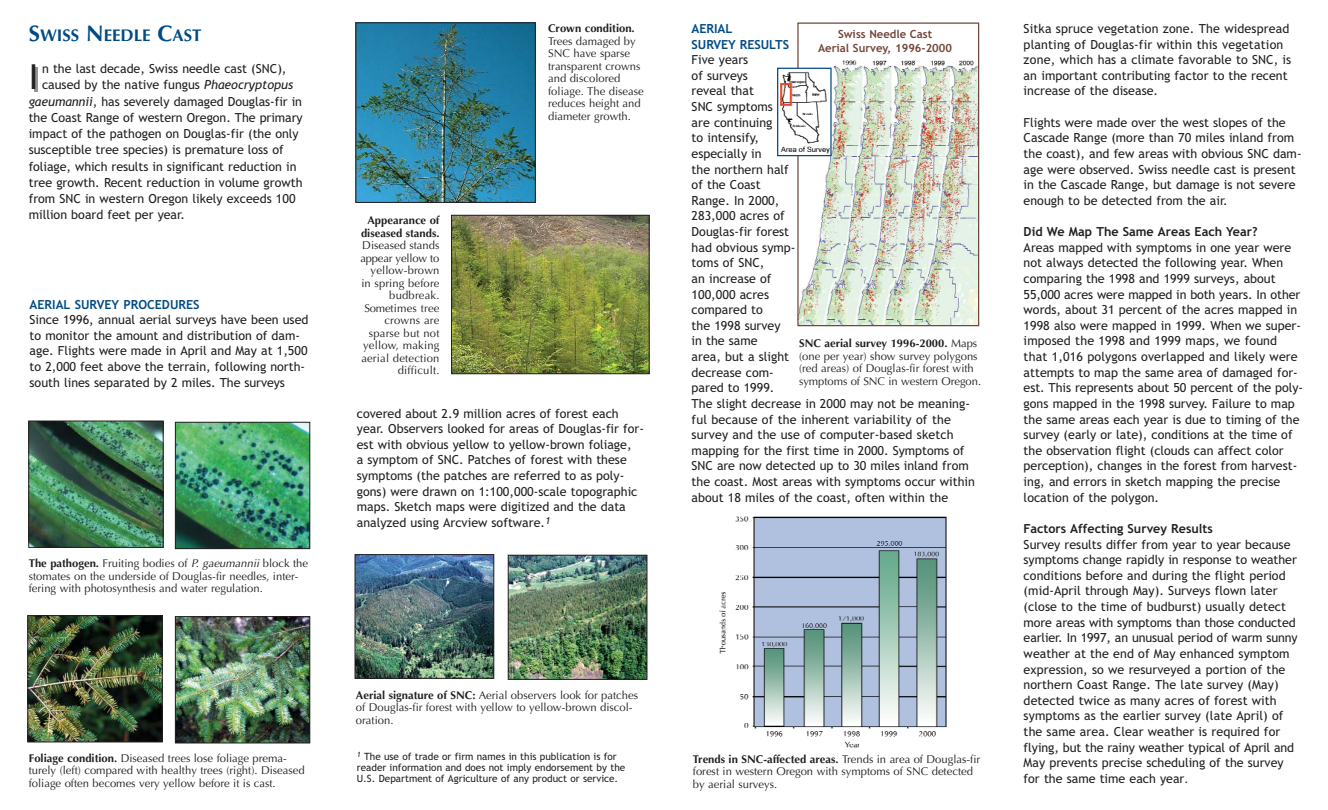
<style>
.page{position:relative;width:1328px;height:810px;background:#fff}
.page>*{position:absolute;margin:0;border:0;box-sizing:border-box;transform-origin:0 0}
.t1{font:34.5px "Trebuchet MS";color:#231f20}
.t2{font:700 16.88px "Optima";color:#004b85}
.t3{font:12.5px/15.6px "Trebuchet MS";color:#231f20}
.t4{font:700 12.5px "Trebuchet MS";color:#231f20}
.t5{font:700 12.5px/15.6px "Trebuchet MS";color:#004b85}
.t6{font:11.25px/12.5px "Optima";color:#231f20}
.t7{font:700 11.25px/12.5px "Optima";color:#231f20;text-align:center}
.t8{font:700 11.25px/13.5px "Trebuchet MS";color:#734739;text-align:center}
.t9{font:10px/11.2px "Trebuchet MS";color:#231f20}
.s1{font-size:22.5px}
.s2{font-style:italic}
.s3{font-weight:700}
.s4{font-size:10.75px}
</style>
<div class="page">
<hr style="left:34px;top:68px;width:4px;height:24px;background:#939598">
<img style="left:719px;top:516px;width:228px;height:232px">
<img style="left:357px;top:556px;width:135px;height:121px">
<div style="left:355px;top:554px;width:139px;height:125px;border:1px solid #231f20"></div>
<img style="left:510px;top:557px;width:135px;height:121px">
<div style="left:508px;top:555px;width:139px;height:125px;border:1px solid #231f20"></div>
<img style="left:357px;top:24px;width:176px;height:177px">
<div style="left:355px;top:22px;width:180px;height:181px;border:1px solid #231f20"></div>
<img style="left:453px;top:217px;width:194px;height:155px">
<div style="left:451px;top:215px;width:198px;height:159px;border:1px solid #231f20"></div>
<img style="left:30px;top:423px;width:131px;height:123px">
<div style="left:28px;top:421px;width:135px;height:127px;border:1px solid #231f20"></div>
<img style="left:177px;top:424px;width:131px;height:123px">
<div style="left:175px;top:422px;width:135px;height:127px;border:1px solid #231f20"></div>
<img style="left:30px;top:617px;width:130px;height:123px">
<div style="left:28px;top:615px;width:134px;height:127px;border:1px solid #231f20"></div>
<img style="left:177px;top:618px;width:131px;height:123px">
<div style="left:175px;top:616px;width:135px;height:127px;border:1px solid #231f20"></div>
<img style="left:799px;top:60px;width:178px;height:264px">
<div style="left:797px;top:22px;width:182px;height:304px;border:1px solid #734739"></div>
<div style="left:777px;top:68px;width:54px;height:88px;background:#fff"></div>
<img style="left:780px;top:72px;width:49px;height:82px">
<div style="left:777px;top:68px;width:54px;height:88px;border:1px solid #004b85"></div>
<h2 class="t2" style="left:29px;top:28px;width:174px"><span class="s1">S</span>WISS <span class="s1">N</span>EEDLE <span class="s1">C</span>AST</h2>
<h1 class="t1" style="left:29px;top:64px;width:11px">I</h1>
<p class="t3" style="left:42px;top:62px;width:246px">n the last decade, Swiss needle cast (SNC),</p>
<p class="t3" style="left:42px;top:78px;width:252px">caused by the native fungus <span class="s2">Phaeocryptopus</span></p>
<p class="t3" style="left:29px;top:95px;width:275px"><span class="s2">gaeumannii</span>, has severely damaged Douglas-fir in</p>
<p class="t3" style="left:29px;top:111px;width:275px">the Coast Range of western Oregon. The primary</p>
<p class="t3" style="left:29px;top:127px;width:271px">impact of the pathogen on Douglas-fir (the only</p>
<p class="t3" style="left:29px;top:143px;width:256px">susceptible tree species) is premature loss of</p>
<p class="t3" style="left:29px;top:160px;width:269px">foliage, which results in significant reduction in</p>
<p class="t3" style="left:29px;top:176px;width:275px">tree growth. Recent reduction in volume growth</p>
<p class="t3" style="left:29px;top:192px;width:268px">from SNC in western Oregon likely exceeds 100</p>
<p class="t3" style="left:29px;top:208px;width:158px">million board feet per year.</p>
<p class="t5" style="left:30px;top:297px;width:172px">AERIAL SURVEY PROCEDURES</p>
<p class="t3" style="left:30px;top:313px;width:280px">Since 1996, annual aerial surveys have been used to monitor the amount and distribution of dam&shy;age. Flights were made in April and May at 1,500 to 2,000 feet above the terrain, following north&shy;south lines separated by 2 miles. The surveys</p>
<p class="t6" style="left:29px;top:558px;width:281px"><span class="s3">The pathogen.</span> Fruiting bodies of <span class="s2">P. gaeumannii</span> block the stomates on the underside of Douglas-fir needles, inter&shy;fering with photosynthesis and water regulation.</p>
<p class="t6" style="left:29px;top:753px;width:277px"><span class="s3">Foliage condition.</span> Diseased trees lose foliage prema&shy;turely (left) compared with healthy trees (right). Diseased foliage often becomes very yellow before it is cast.</p>
<p class="t7" style="left:361px;top:215px;width:80px">Appearance of diseased stands.</p>
<p class="t6" style="left:360px;top:240px;width:81px;text-align:right">Diseased stands appear yellow to yellow-brown in spring before budbreak.<br>Sometimes tree crowns are sparse but not yellow, making aerial detection difficult.</p>
<p class="t7" style="left:548px;top:23px;width:88px">Crown condition.</p>
<p class="t6" style="left:548px;top:36px;width:97px">Trees damaged by<br>SNC have sparse transparent crowns and discolored foliage. The disease reduces height and diameter growth.</p>
<p class="t3" style="left:357px;top:406px;width:289px">covered about 2.9 million acres of forest each year. Observers looked for areas of Douglas-fir for&shy;est with obvious yellow to yellow-brown foliage,<br>a symptom of SNC. Patches of forest with these symptoms (the patches are referred to as poly&shy;gons) were drawn on 1:100,000-scale topographic maps. Sketch maps were digitized and the data analyzed using Arcview software.<sup>1</sup></p>
<p class="t6" style="left:356px;top:690px;width:284px"><span class="s3">Aerial signature of SNC:</span> Aerial observers look for patches of Douglas-fir forest with yellow to yellow-brown discol&shy;oration.</p>
<p class="t9" style="left:357px;top:751px;width:270px"><sup>1</sup> The use of trade or firm names in this publication is for reader information and does not imply endorsement by the<br>U.S. Department of Agriculture of any product or service.</p>
<p class="t5" style="left:691px;top:22px;width:99px">AERIAL<br>SURVEY RESULTS</p>
<p class="t3" style="left:691px;top:53px;width:285px">Five years<br>of surveys<br>reveal that<br>SNC symptoms<br>are continuing<br>to intensify,<br>especially in<br>the northern half<br>of the Coast<br>Range. In 2000,<br>283,000 acres of<br>Douglas-fir forest<br>had obvious symp-<br>toms of SNC,<br>an increase of<br>100,000 acres<br>compared to<br>the 1998 survey<br>in the same<br>area, but a slight<br>decrease com-<br>pared to 1999.<br>The slight decrease in 2000 may not be meaning&shy;ful because of the inherent variability of the survey and the use of computer-based sketch mapping for the first time in 2000. Symptoms of<br>SNC are now detected up to 30 miles inland from the coast. Most areas with symptoms occur within about 18 miles of the coast, often within the</p>
<p class="t8" style="left:818px;top:29px;width:135px">Swiss Needle Cast<br>Aerial Survey, 1996-2000</p>
<p class="t6" style="left:799px;top:338px;width:184px"><span class="s3">SNC aerial survey 1996-2000.</span> Maps (one per year) show survey polygons (red areas) of Douglas-fir forest with symptoms of SNC in western Oregon.</p>
<p class="t6" style="left:693px;top:754px;width:289px"><span class="s3">Trends in SNC-affected areas.</span> Trends in area of Douglas-fir forest in western Oregon with symptoms of SNC detected by aerial surveys.</p>
<p class="t3" style="left:1023px;top:22px;width:269px">Sitka spruce vegetation zone. The widespread planting of Douglas-fir within this vegetation zone, which has a climate favorable to SNC, is an important contributing factor to the recent increase of the disease.</p>
<p class="t3" style="left:1023px;top:116px;width:279px">Flights were made over the west slopes of the Cascade Range (more than 70 miles inland from the coast), and few areas with obvious SNC dam&shy;age were observed. Swiss needle cast is present in the Cascade Range, but damage is not severe enough to be detected from the air.</p>
<p class="t4" style="left:1023px;top:227px;width:235px">Did We Map The Same Areas Each Year?</p>
<p class="t3" style="left:1023px;top:241px;width:281px">Areas mapped with symptoms in one year were not always detected the following year. When comparing the 1998 and 1999 surveys, about 55,000 acres were mapped in both years. In other words, about 31 percent of the acres mapped in 1998 also were mapped in 1999. When we super&shy;imposed the 1998 and 1999 maps, we found that 1,016 polygons overlapped and likely were attempts to map the same area of damaged for&shy;est. This represents about 50 percent of the poly&shy;gons mapped in the 1998 survey. Failure to map the same areas each year is due to timing of the survey (early or late), conditions at the time of the observation flight (clouds can affect color perception), changes in the forest from harvest&shy;ing, and errors in sketch mapping the precise location of the polygon.</p>
<p class="t4" style="left:1023px;top:524px;width:191px">Factors Affecting Survey Results</p>
<p class="t3" style="left:1023px;top:537px;width:276px">Survey results differ from year to year because symptoms change rapidly in response to weather conditions before and during the flight period (mid-April through May). Surveys flown later (close to the time of budburst) usually detect more areas with symptoms than those conducted earlier. In 1997, an unusual period of warm sunny weather at the end of May enhanced symptom expression, so we resurveyed a portion of the northern Coast Range. The late survey (May) detected twice as many acres of forest with symptoms as the earlier survey (late April) of the same area. Clear weather is required for flying, but the rainy weather typical of April and May prevents precise scheduling of the survey for the same time each year<span class="s4">.</span></p>
</div>
